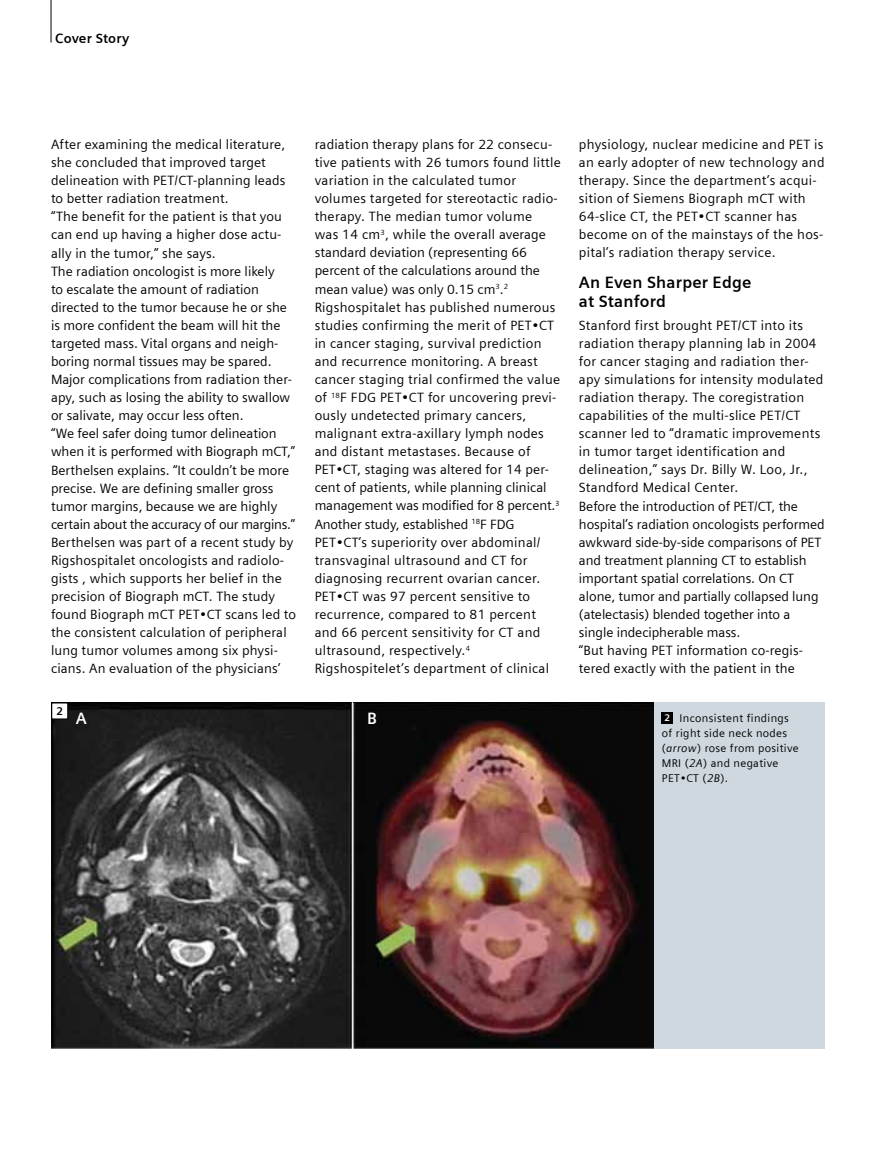
<style>
.page{position:relative;width:893px;height:1175px;background:#fff}
.page>*{position:absolute;margin:0;border:0;box-sizing:border-box;transform-origin:0 0}
.t1{font:700 16.5px/19.2px "Siemens Sans";letter-spacing:.01em;color:#000}
.t2{font:700 16.5px "Siemens Sans";color:#fff}
.t3{font:13.5px/18.1px "Siemens Sans";letter-spacing:.01em;color:#000}
.t4{font:700 13.5px "Siemens Sans";letter-spacing:.01em;color:#000}
.t5{font:700 11.4px "Siemens Sans";color:#000}
.t6{font:11.25px/14.9px "Siemens Sans";letter-spacing:.03em;color:#000}
.s1{font-weight:700;font-size:9.75px;color:#fff}
.s2{font-style:italic}
</style>
<div class="page">
<hr style="left:51px;top:0;width:1px;height:43px;background:#000">
<div style="left:653px;top:702px;width:172px;height:346px;background:#ced8de"></div>
<div style="left:662px;top:712px;width:11px;height:11px;background:#000"></div>
<img style="left:51px;top:703px;width:602px;height:345px">
<hr style="left:352px;top:699px;width:1px;height:361px;background:#fff">
<div style="left:52px;top:703px;width:16px;height:16px;background:#fff"></div>
<div style="left:51px;top:702px;width:17px;height:17px;border:1px solid #000"></div>
<p class="t4" style="left:55px;top:30px;width:76px">Cover Story</p>
<p class="t3" style="left:315px;top:135px;width:248px">radiation therapy plans for 22 consecu&shy;tive patients with 26 tumors found little variation in the calculated tumor volumes targeted for stereotactic radio&shy;therapy. The median tumor volume<br>was 14 cm<sup>3</sup>, while the overall average standard deviation (representing 66 percent of the calculations around the mean value) was only 0.15 cm<sup>3</sup>.<sup>2<br></sup>Rigshospitalet has published numerous studies confirming the merit of PET•CT in cancer staging, survival prediction and recurrence monitoring. A breast cancer staging trial confirmed the value of <sup>18</sup>F FDG PET•CT for uncovering previ&shy;ously undetected primary cancers, malignant extra-axillary lymph nodes and distant metastases. Because of PET•CT, staging was altered for 14 per&shy;cent of patients, while planning clinical management was modified for 8 percent.<sup>3<br></sup>Another study, established <sup>18</sup>F FDG PET•CT’s superiority over abdominal/ transvaginal ultrasound and CT for diagnosing recurrent ovarian cancer.<br>PET•CT was 97 percent sensitive to recurrence, compared to 81 percent and 66 percent sensitivity for CT and ultrasound, respectively.<sup>4<br></sup>Rigshospitelet’s department of clinical</p>
<p class="t3" style="left:579px;top:135px;width:247px">physiology, nuclear medicine and PET is an early adopter of new technology and therapy. Since the department’s acqui&shy;sition of Siemens Biograph mCT with 64-slice CT, the PET•CT scanner has become on of the mainstays of the hos&shy;pital’s radiation therapy service.</p>
<p class="t3" style="left:51px;top:135px;width:247px">After examining the medical literature, she concluded that improved target delineation with PET/CT-planning leads to better radiation treatment.<br>“The benefit for the patient is that you can end up having a higher dose actu&shy;ally in the tumor,” she says.<br>The radiation oncologist is more likely<br>to escalate the amount of radiation directed to the tumor because he or she is more confident the beam will hit the targeted mass. Vital organs and neigh&shy;boring normal tissues may be spared.<br>Major complications from radiation ther&shy;apy, such as losing the ability to swallow or salivate, may occur less often.<br>“We feel safer doing tumor delineation when it is performed with Biograph mCT,” Berthelsen explains. “It couldn’t be more precise. We are defining smaller gross tumor margins, because we are highly certain about the accuracy of our margins.” Berthelsen was part of a recent study by Rigshospitalet oncologists and radiolo&shy;gists , which supports her belief in the precision of Biograph mCT. The study found Biograph mCT PET•CT scans led to the consistent calculation of peripheral lung tumor volumes among six physi&shy;cians. An evaluation of the physicians’</p>
<p class="t5" style="left:56px;top:704px;width:8px">2</p>
<p class="t2" style="left:76px;top:708px;width:13px">A</p>
<p class="t2" style="left:367px;top:708px;width:11px">B</p>
<p class="t1" style="left:579px;top:272px;width:174px">An Even Sharper Edge at Stanford</p>
<p class="t3" style="left:579px;top:316px;width:247px">Stanford first brought PET/CT into its radiation therapy planning lab in 2004 for cancer staging and radiation ther&shy;apy simulations for intensity modulated radiation therapy. The coregistration capabilities of the multi-slice PET/CT scanner led to “dramatic improvements in tumor target identification and delineation,” says Dr. Billy W. Loo, Jr., Standford Medical Center.<br>Before the introduction of PET/CT, the hospital’s radiation oncologists performed awkward side-by-side comparisons of PET and treatment planning CT to establish important spatial correlations. On CT alone, tumor and partially collapsed lung (atelectasis) blended together into a single indecipherable mass.<br>“But having PET information co-regis&shy;tered exactly with the patient in the</p>
<p class="t6" style="left:662px;top:711px;width:138px"><span class="s1">2</span> Inconsistent findings of right side neck nodes (<span class="s2">arrow</span>) rose from positive<br>MRI (<span class="s2">2A</span>) and negative<br>PET•CT (<span class="s2">2B</span>).</p>
</div>
